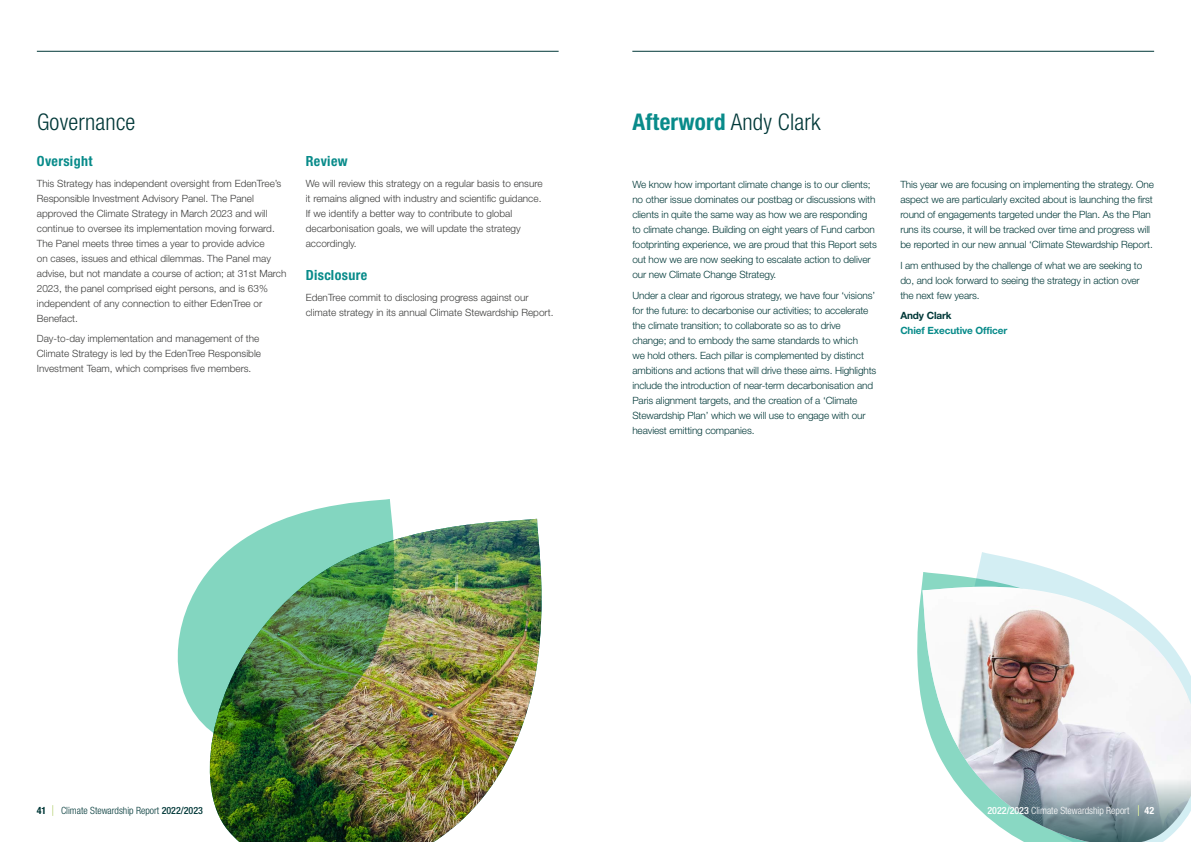
<style>
.page{position:relative;width:1191px;height:842px;background:#fff}
.page>*{position:absolute;margin:0;border:0;box-sizing:border-box;transform-origin:0 0}
.t1{font:700 condensed 23px "Helvetica Neue LT Pro";letter-spacing:.01em;color:#088b8a}
.t2{font:300 condensed 23px "Helvetica Neue LT Pro";letter-spacing:.01em;color:#003838}
.t3{font:700 condensed 14px "Helvetica Neue LT Pro";letter-spacing:.025em;color:#088b8a}
.t4{font:300 10px/15px "Helvetica Neue LT Pro";letter-spacing:-.01em;color:#003838}
.t5{font:300 10px/15px "Helvetica Neue LT Pro";color:#3c3c3b}
.t6{font:300 condensed 10px "Helvetica Neue LT Pro";color:#003838}
.t7{font:300 condensed 10px "Helvetica Neue LT Pro";color:#fff}
.t8{font:700 10px "Helvetica Neue LT Pro";letter-spacing:-.01em;color:#088b8a}
.t9{font:700 10px "Helvetica Neue LT Pro";letter-spacing:-.01em;color:#003838}
.t10{font:700 condensed 10px "Helvetica Neue LT Pro";color:#003838}
.t11{font:700 condensed 10px "Helvetica Neue LT Pro";color:#fff}
.s1{font-weight:300;color:#003838}
.s2{font-weight:500}
</style>
<div class="page">
<hr style="left:37px;top:51px;width:521px;height:1px;background:#003838">
<hr style="left:632px;top:51px;width:522px;height:1px;background:#003838">
<svg style="left:979px;top:552px;width:62px;height:14px"></svg>
<svg style="left:917px;top:585px;width:5px;height:118px"></svg>
<svg style="left:922px;top:566px;width:149px;height:10px"></svg>
<img style="left:922px;top:576px;width:269px;height:266px">
<img style="left:209px;top:519px;width:333px;height:323px">
<img style="left:177px;top:499px;width:229px;height:259px">
<h1 class="t2" style="left:37px;top:108px;width:100px">Governance</h1>
<h2 class="t3" style="left:37px;top:152px;width:57px">Oversight</h2>
<p class="t5" style="left:37px;top:175px;width:251px">This Strategy has independent oversight from EdenTree’s Responsible Investment Advisory Panel. The Panel approved the Climate Strategy in March 2023 and will continue to oversee its implementation moving forward.<br>The Panel meets three times a year to provide advice<br>on cases, issues and ethical dilemmas. The Panel may advise, but not mandate a course of action; at 31st March 2023, the panel comprised eight persons, and is 63% independent of any connection to either EdenTree or Benefact.</p>
<p class="t5" style="left:37px;top:331px;width:226px">Day-to-day implementation and management of the<br>Climate Strategy is led by the EdenTree Responsible<br>Investment Team, which comprises five members.</p>
<h2 class="t3" style="left:306px;top:152px;width:43px">Review</h2>
<p class="t5" style="left:306px;top:175px;width:238px">We will review this strategy on a regular basis to ensure it remains aligned with industry and scientific guidance.<br>If we identify a better way to contribute to global decarbonisation goals, we will update the strategy accordingly.</p>
<h2 class="t3" style="left:306px;top:267px;width:63px">Disclosure</h2>
<p class="t5" style="left:306px;top:290px;width:249px">EdenTree commit to disclosing progress against our climate strategy in its annual Climate Stewardship Report.</p>
<h1 class="t1" style="left:632px;top:108px;width:189px">Afterword <span class="s1">Andy Clark</span></h1>
<p class="t4" style="left:632px;top:177px;width:246px">We know how important climate change is to our clients; no other issue dominates our postbag or discussions with clients in quite the same way as how we are responding to climate change. Building on eight years of Fund carbon footprinting experience, we are proud that this Report sets out how we are now seeking to escalate action to deliver our new Climate Change Strategy.</p>
<p class="t4" style="left:632px;top:287px;width:245px">Under a clear and rigorous strategy, we have four ‘visions’ for the future: to decarbonise our activities; to accelerate the climate transition; to collaborate so as to drive change; and to embody the same standards to which<br>we hold others. Each pillar is complemented by distinct ambitions and actions that will drive these aims. Highlights include the introduction of near-term decarbonisation and Paris alignment targets, and the creation of a ‘Climate Stewardship Plan’ which we will use to engage with our heaviest emitting companies.</p>
<p class="t4" style="left:900px;top:177px;width:255px">This year we are focusing on implementing the strategy. One aspect we are particularly excited about is launching the first round of engagements targeted under the Plan. As the Plan runs its course, it will be tracked over time and progress will be reported in our new annual ‘Climate Stewardship Report.</p>
<p class="t4" style="left:900px;top:257px;width:243px">I am enthused by the challenge of what we are seeking to do, and look forward to seeing the strategy in action over the next few years.</p>
<p class="t9" style="left:900px;top:309px;width:53px">Andy Clark</p>
<p class="t8" style="left:900px;top:324px;width:109px">Chief Executive Officer</p>
<p class="t10" style="left:37px;top:805px;width:11px">41</p>
<p class="t6" style="left:61px;top:805px;width:143px">Climate Stewardship Report <span class="s2">2022/2023</span></p>
<p class="t7" style="left:987px;top:805px;width:143px"><span class="s2">2022/2023</span> Climate Stewardship Report</p>
<p class="t11" style="left:1144px;top:805px;width:11px">42</p>
</div>
